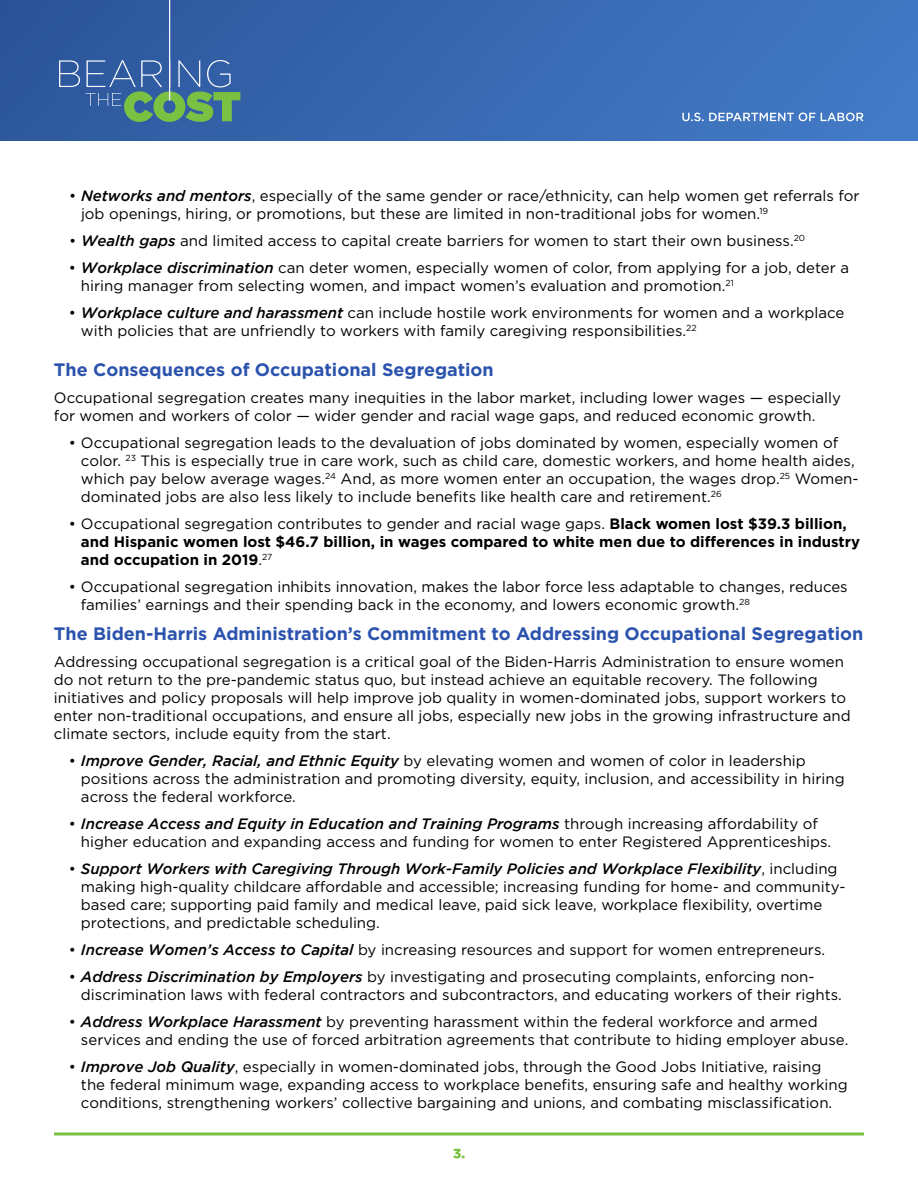
<style>
.page{position:relative;width:918px;height:1188px;background:#fff}
.page>*{position:absolute;margin:0;border:0;box-sizing:border-box;transform-origin:0 0}
.t1{font:700 18px "Gotham";color:#2b53ad}
.t2{font:15px/18px "Gotham";color:#000}
.t3{font:700 15px/18px "Gotham";color:#000}
.s1{font-weight:500;font-style:italic}
.s2{font-weight:400}
</style>
<div class="page">
<div style="left:0;top:0;width:918px;height:141px;background:linear-gradient(to right,#2c569a,#437ac6)"></div>
<svg style="left:59px;top:60px;width:181px;height:62px;background:#4b7995"></svg>
<hr style="left:169px;top:0;width:1px;height:100px;background:#fff">
<svg style="left:682px;top:113px;width:182px;height:8px"></svg>
<svg style="left:54px;top:1132px;width:810px;height:4px;background:#9bd071"></svg>
<svg style="left:453px;top:1149px;width:12px;height:9px"></svg>
<p class="t2" style="left:81px;top:186px;width:780px;text-indent:-12px">• <span class="s1">Networks and mentors</span>, especially of the same gender or race/ethnicity, can help women get referrals for job openings, hiring, or promotions, but these are limited in non-traditional jobs for women.<sup>19</sup></p>
<p class="t2" style="left:69px;top:231px;width:738px">• <span class="s1">Wealth gaps</span> and limited access to capital create barriers for women to start their own business.<sup>20</sup></p>
<p class="t2" style="left:81px;top:258px;width:770px;text-indent:-12px">• <span class="s1">Workplace discrimination</span> can deter women, especially women of color, from applying for a job, deter a hiring manager from selecting women, and impact women’s evaluation and promotion.<sup>21</sup></p>
<p class="t2" style="left:81px;top:303px;width:765px;text-indent:-12px">• <span class="s1">Workplace culture and harassment</span> can include hostile work environments for women and a workplace with policies that are unfriendly to workers with family caregiving responsibilities.<sup>22</sup></p>
<h3 class="t1" style="left:54px;top:359px;width:441px">The Consequences of Occupational Segregation</h3>
<p class="t2" style="left:54px;top:388px;width:788px">Occupational segregation creates many inequities in the labor market, including lower wages — especially for women and workers of color — wider gender and racial wage gaps, and reduced economic growth.</p>
<p class="t2" style="left:81px;top:433px;width:779px">Occupational segregation leads to the devaluation of jobs dominated by women, especially women of color. <sup>23</sup> This is especially true in care work, such as child care, domestic workers, and home health aides, which pay below average wages.<sup>24</sup> And, as more women enter an occupation, the wages drop.<sup>25</sup> Women&shy;dominated jobs are also less likely to include benefits like health care and retirement.<sup>26</sup></p>
<p class="t3" style="left:81px;top:514px;width:781px"><span class="s2">Occupational segregation contributes to gender and racial wage gaps.</span> Black women lost $39.3 billion, and Hispanic women lost $46.7 billion, in wages compared to white men due to differences in industry and occupation in 2019<span class="s2">.</span><sup>27</sup></p>
<p class="t2" style="left:81px;top:577px;width:768px">Occupational segregation inhibits innovation, makes the labor force less adaptable to changes, reduces families’ earnings and their spending back in the economy, and lowers economic growth.<sup>28</sup></p>
<h3 class="t1" style="left:54px;top:623px;width:811px">The Biden-Harris Administration’s Commitment to Addressing Occupational Segregation</h3>
<p class="t2" style="left:54px;top:653px;width:798px">Addressing occupational segregation is a critical goal of the Biden-Harris Administration to ensure women do not return to the pre-pandemic status quo, but instead achieve an equitable recovery. The following initiatives and policy proposals will help improve job quality in women-dominated jobs, support workers to enter non-traditional occupations, and ensure all jobs, especially new jobs in the growing infrastructure and climate sectors, include equity from the start.</p>
<p class="t2" style="left:81px;top:752px;width:765px;text-indent:-12px">• <span class="s1">Improve Gender, Racial, and Ethnic Equity</span> by elevating women and women of color in leadership positions across the administration and promoting diversity, equity, inclusion, and accessibility in hiring across the federal workforce.</p>
<p class="t2" style="left:81px;top:815px;width:752px;text-indent:-12px">• <span class="s1">Increase Access and Equity in Education and Training Programs</span> through increasing affordability of higher education and expanding access and funding for women to enter Registered Apprenticeships.</p>
<p class="t2" style="left:81px;top:860px;width:766px;text-indent:-12px">• <span class="s1">Support Workers with Caregiving Through Work-Family Policies and Workplace Flexibility</span>, including making high-quality childcare affordable and accessible; increasing funding for home- and community&shy;based care; supporting paid family and medical leave, paid sick leave, workplace flexibility, overtime protections, and predictable scheduling.</p>
<p class="t2" style="left:69px;top:941px;width:758px">• <span class="s1">Increase Women’s Access to Capital</span> by increasing resources and support for women entrepreneurs.</p>
<p class="t2" style="left:81px;top:968px;width:762px;text-indent:-12px">• <span class="s1">Address Discrimination by Employers</span> by investigating and prosecuting complaints, enforcing non&shy;discrimination laws with federal contractors and subcontractors, and educating workers of their rights.</p>
<p class="t2" style="left:81px;top:1013px;width:769px;text-indent:-12px">• <span class="s1">Address Workplace Harassment</span> by preventing harassment within the federal workforce and armed services and ending the use of forced arbitration agreements that contribute to hiding employer abuse.</p>
<p class="t2" style="left:81px;top:1058px;width:768px;text-indent:-12px">• <span class="s1">Improve Job Quality</span>, especially in women-dominated jobs, through the Good Jobs Initiative, raising the federal minimum wage, expanding access to workplace benefits, ensuring safe and healthy working conditions, strengthening workers’ collective bargaining and unions, and combating misclassification.</p>
</div>
